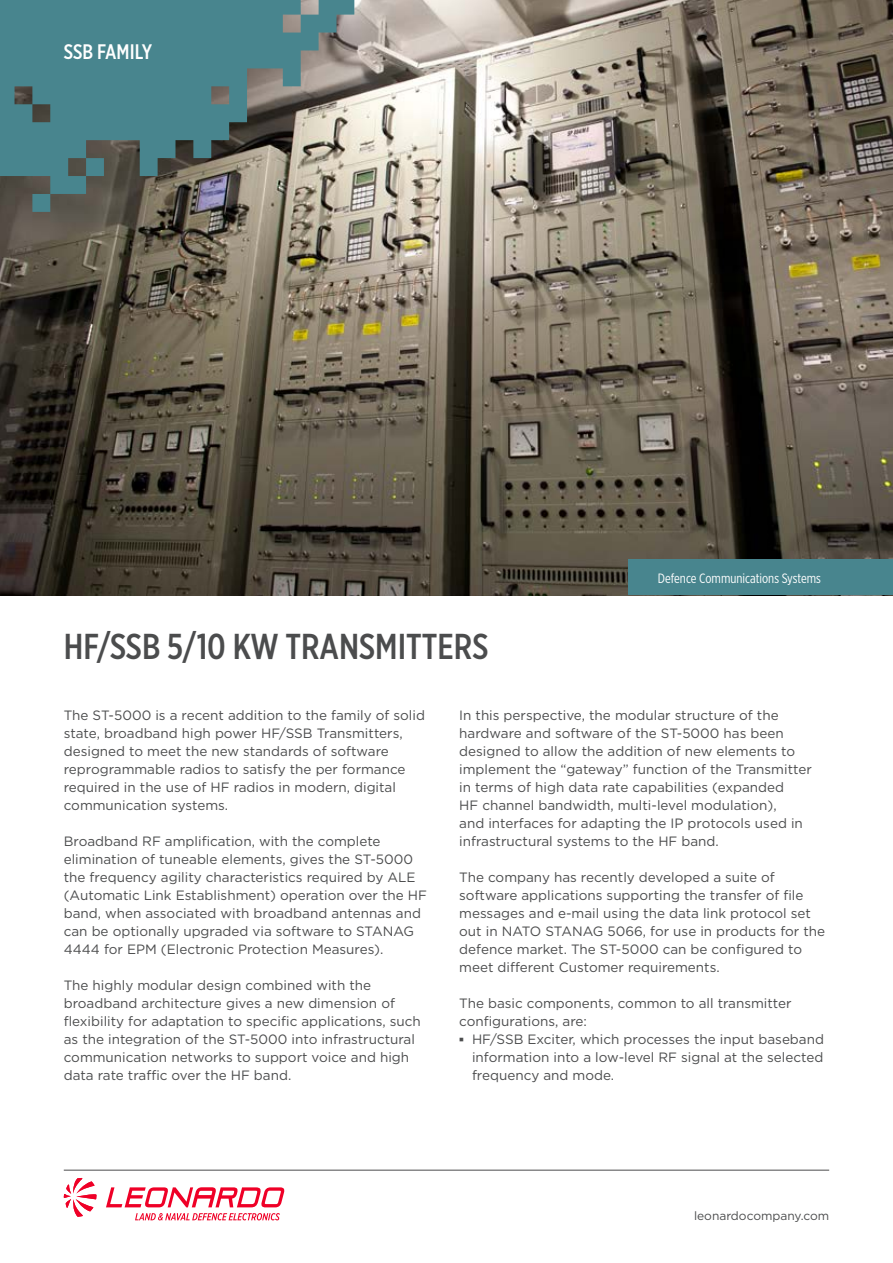
<style>
.page{position:relative;width:893px;height:1263px;background:#fff}
.page>*{position:absolute;margin:0;border:0;box-sizing:border-box;transform-origin:0 0}
.Title_1_-_24_26{font:500 36px "Gotham X Narrow";color:#4b4c4d}
.Title_2_-_14_18_whit{font:500 21px "Gotham X Narrow";color:#fff}
.Text_-_9_12{font:13.5px/18px "Gotham";color:#4b4c4d}
.LOB_-_9_11{font:13.5px "Gotham X Narrow";color:#fff}
.Web_-_8_10{font:12px "Gotham";color:#4b4c4d}
.s1{font-family:"Arial";font-weight:700}
</style>
<div class="page">
<hr style="left:64px;top:1170px;width:765px;height:1px;background:#4b4c4d">
<img style="left:0;top:0;width:893px;height:595px">
<svg style="left:106px;top:1187px;width:178px;height:20px"></svg>
<svg style="left:64px;top:1178px;width:33px;height:39px"></svg>
<svg style="left:135px;top:1213px;width:145px;height:7px"></svg>
<svg style="left:0;top:0;width:354px;height:212px;background:#5e7f80"></svg>
<div style="left:628px;top:560px;width:265px;height:35px;background:#48858e"></div>
<p class="Title_2_-_14_18_whit" style="left:64px;top:39px;width:90px">SSB FAMILY</p>
<p class="Title_1_-_24_26" style="left:64px;top:624px;width:426px">HF/SSB 5/10 KW TRANSMITTERS</p>
<p class="LOB_-_9_11" style="left:658px;top:570px;width:165px">Defence Communications Systems</p>
<p class="Text_-_9_12" style="left:64px;top:706px;width:363px">The ST-5000 is a recent addition to the family of solid state, broadband high power HF/SSB Transmitters, designed to meet the new standards of software reprogrammable radios to satisfy the per formance required in the use of HF radios in modern, digital communication systems.</p>
<p class="Text_-_9_12" style="left:64px;top:832px;width:365px">Broadband RF amplification, with the complete elimination of tuneable elements, gives the ST-5000 the frequency agility characteristics required by ALE (Automatic Link Establishment) operation over the HF band, when associated with broadband antennas and can be optionally upgraded via software to STANAG 4444 for EPM (Electronic Protection Measures).</p>
<p class="Text_-_9_12" style="left:64px;top:976px;width:359px">The highly modular design combined with the broadband architecture gives a new dimension of flexibility for adaptation to specific applications, such as the integration of the ST-5000 into infrastructural communication networks to support voice and high data rate traffic over the HF band.</p>
<p class="Text_-_9_12" style="left:459px;top:706px;width:354px">In this perspective, the modular structure of the hardware and software of the ST-5000 has been designed to allow the addition of new elements to implement the “gateway” function of the Transmitter in terms of high data rate capabilities (expanded<br>HF channel bandwidth, multi-level modulation),<br>and interfaces for adapting the IP protocols used in infrastructural systems to the HF band.</p>
<p class="Text_-_9_12" style="left:459px;top:868px;width:367px">The company has recently developed a suite of software applications supporting the transfer of file messages and e-mail using the data link protocol set out in NATO STANAG 5066, for use in products for the defence market. The ST-5000 can be configured to meet different Customer requirements.</p>
<p class="Text_-_9_12" style="left:459px;top:994px;width:334px">The basic components, common to all transmitter configurations, are:</p>
<p class="Text_-_9_12" style="left:472px;top:1030px;width:354px;text-align:justify;text-indent:-13px"><span class="s1">▪</span> HF/SSB Exciter, which processes the input baseband information into a low-level RF signal at the selected frequency and mode.</p>
<p class="Web_-_8_10" style="left:694px;top:1208px;width:137px">leonardocompany.com</p>
</div>
